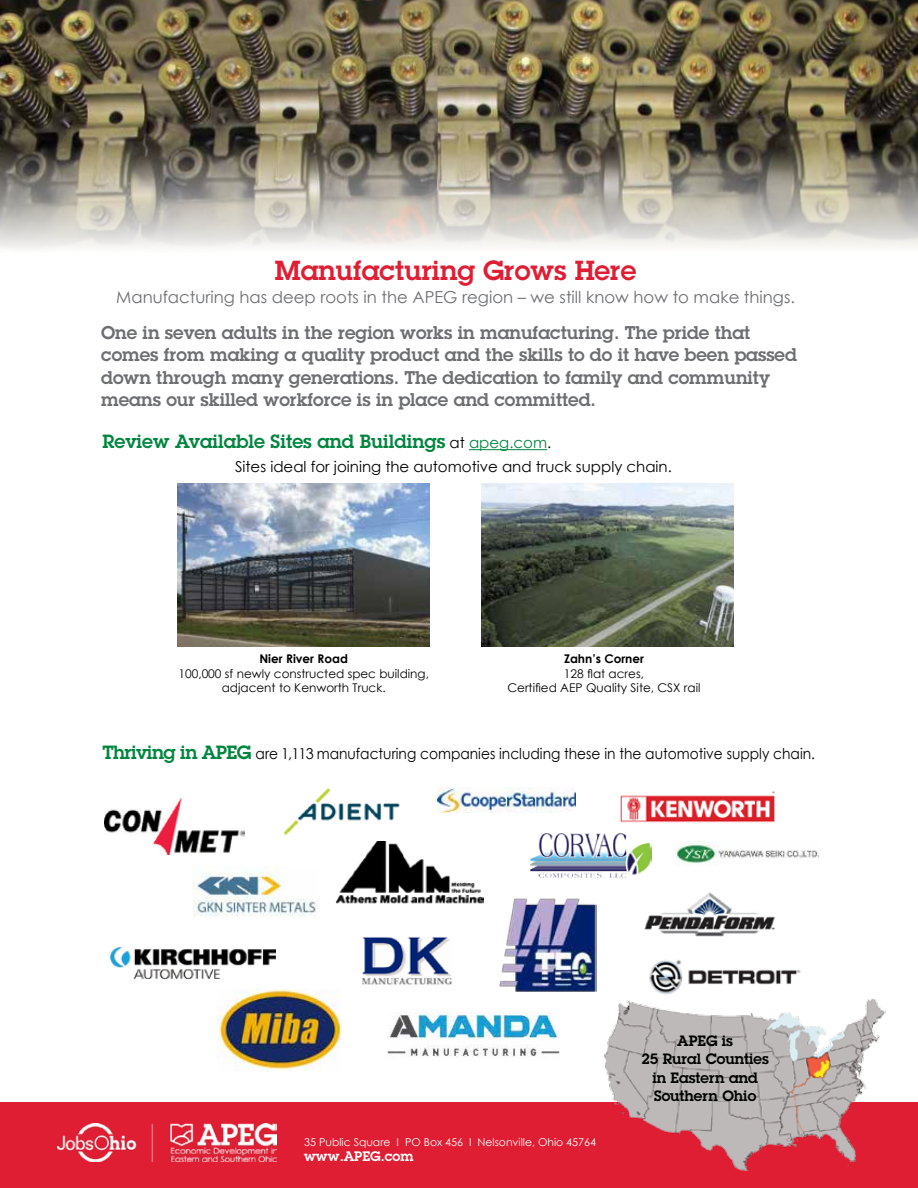
<style>
.page{position:relative;width:918px;height:1188px;background:#fff}
.page>*{position:absolute;margin:0;border:0;box-sizing:border-box;transform-origin:0 0}
.t1{font:600 27px "Lubalin Graph Std";color:#e01e33}
.t2{font:600 18.75px "Lubalin Graph Std";color:#00853f}
.t3{font:600 18px/22.5px "Lubalin Graph Std";color:#6d6e71}
.t4{font:16.5px "Century Gothic";color:#6d6e71}
.t5{font:15px "Century Gothic";color:#000;scale:.92 1}
.t6{font:15px "Century Gothic";color:#000}
.t7{font:600 14.7px/18.5px "Lubalin Graph Std";color:#000;text-align:center}
.t8{font:600 13.5px "Lubalin Graph Std";color:#fff}
.t9{font:12px/14.4px "Century Gothic";color:#000;text-align:center}
.t10{font:700 12px "Century Gothic";color:#000}
.t11{font:10.8px "Century Gothic";color:#fff}
.s1{font-family:"Century Gothic";font-weight:400;font-size:15px;color:#000}
.s2{font-family:"Century Gothic";font-weight:400;font-size:15px}
.s3{font-family:"Lubalin Graph Std";font-weight:600;font-size:18.75px;color:#00853f}
</style>
<div class="page">
<div style="left:0;top:1102px;width:918px;height:86px;background:#e01e33"></div>
<img style="left:58px;top:1123px;width:218px;height:38px">
<img style="left:605px;top:998px;width:281px;height:173px">
<img style="left:0;top:0;width:918px;height:249px">
<hr style="left:469px;top:449px;width:78px;height:1px;background:#00853f">
<img style="left:482px;top:484px;width:252px;height:163px">
<img style="left:177px;top:484px;width:252px;height:163px">
<img style="left:110px;top:947px;width:165px;height:32px">
<img style="left:362px;top:937px;width:90px;height:48px">
<img style="left:675px;top:843px;width:144px;height:22px">
<img style="left:335px;top:841px;width:149px;height:63px">
<img style="left:194px;top:866px;width:124px;height:51px">
<img style="left:620px;top:791px;width:155px;height:32px">
<img style="left:649px;top:960px;width:152px;height:35px">
<img style="left:499px;top:898px;width:98px;height:94px">
<img style="left:531px;top:833px;width:121px;height:45px">
<img style="left:388px;top:1013px;width:171px;height:44px">
<img style="left:437px;top:787px;width:139px;height:25px">
<img style="left:218px;top:989px;width:124px;height:83px">
<img style="left:644px;top:892px;width:131px;height:45px">
<img style="left:105px;top:799px;width:140px;height:56px">
<img style="left:283px;top:788px;width:117px;height:48px">
<h1 class="t1" style="left:275px;top:253px;width:363px">Manufacturing Grows Here</h1>
<p class="t4" style="left:116px;top:285px;width:680px">Manufacturing has deep roots in the APEG region – we still know how to make things.</p>
<p class="t3" style="left:101px;top:321px;width:697px">One in seven adults in the region works in manufacturing. The pride that comes from making a quality product and the skills to do it have been passed down through many generations. The dedication to family and community means our skilled workforce is in place and committed.</p>
<p class="t2" style="left:103px;top:429px;width:450px">Review Available Sites and Buildings <span class="s1">at</span> <span class="s2">apeg.com</span><span class="s1">.</span></p>
<p class="t6" style="left:235px;top:456px;width:438px">Sites ideal for joining the automotive and truck supply chain.</p>
<p class="t10" style="left:259px;top:649px;width:90px">Nier River Road</p>
<p class="t9" style="left:178px;top:666px;width:252px">100,000 sf newly constructed spec building, adjacent to Kenworth Truck.</p>
<p class="t10" style="left:564px;top:649px;width:81px">Zahn’s Corner</p>
<p class="t9" style="left:507px;top:666px;width:194px">128 flat acres,<br>Certified AEP Quality Site, CSX rail</p>
<p class="t5" style="left:103px;top:743px;width:776px"><span class="s3">Thriving in APEG</span> are 1,113 manufacturing companies including these in the automotive supply chain.</p>
<p class="t11" style="left:304px;top:1135px;width:294px">35 Public Square I PO Box 456 I Nelsonville, Ohio 45764</p>
<p class="t8" style="left:304px;top:1148px;width:111px">www.APEG.com</p>
<p class="t7" style="left:641px;top:1031px;width:129px">APEG is<br>25 Rural Counties in Eastern and<br>Southern Ohio</p>
</div>
